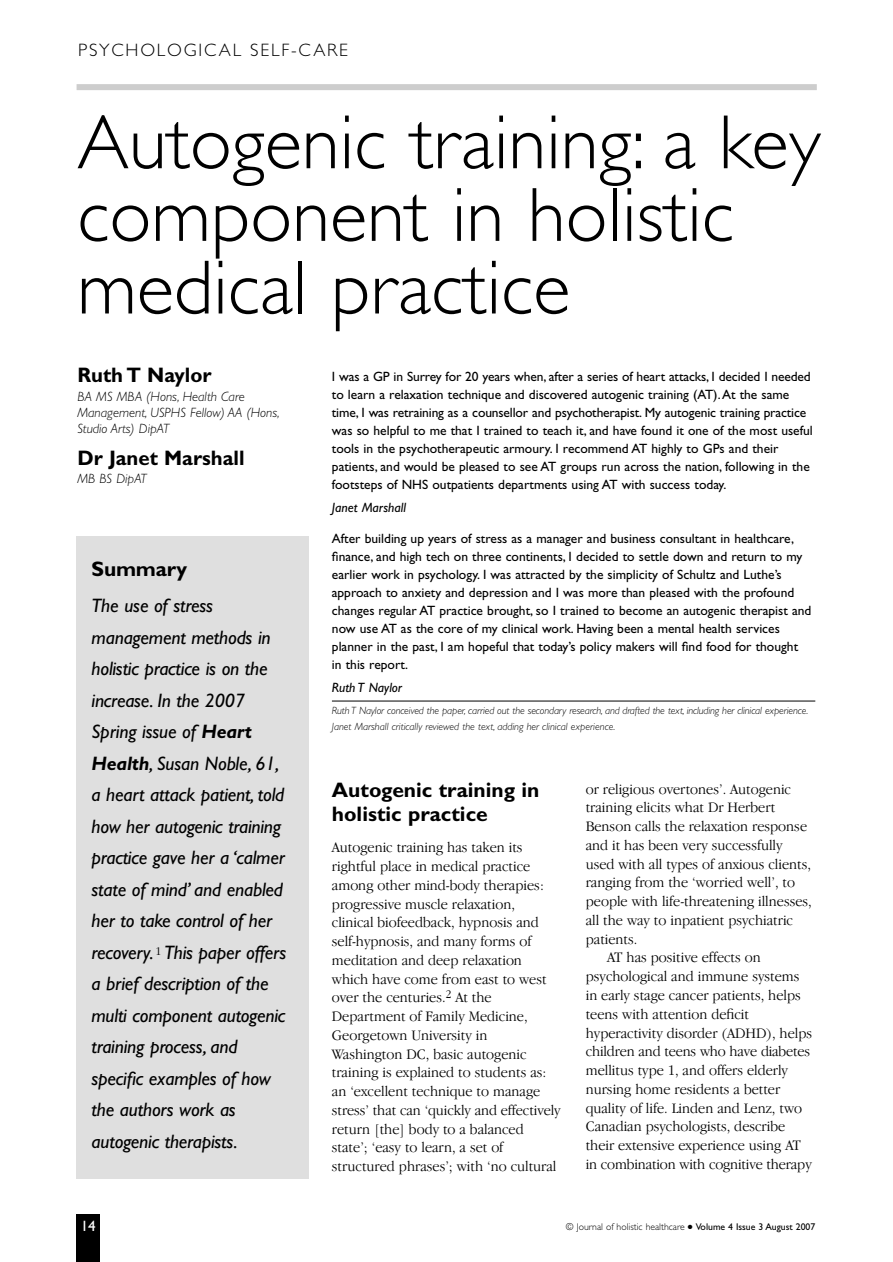
<style>
.page{position:relative;width:893px;height:1262px;background:#fff}
.page>*{position:absolute;margin:0;border:0;box-sizing:border-box;transform-origin:0 0}
.t1{font:300 77.25px/72.6px "Gill Sans";color:#000}
.t2{font:700 21px/24px "Gill Sans";color:#000}
.t3{font:italic 19.5px/31.5px "Gill Sans";letter-spacing:-.01em;color:#000}
.t4{font:300 18px "Gill Sans";letter-spacing:.1em;color:#000}
.t5{font:300 15px/18.8px "Garamond IT Cby BT";color:#000;scale:.95 1}
.t6{font:15px "Gill Sans";color:#fff}
.t7{font:13.5px/18px "Gill Sans";color:#000}
.t8{font:italic 300 13.5px/16.2px "Gill Sans";color:#000}
.t9{font:italic 13.5px "Gill Sans";color:#000}
.t10{font:italic 300 10.5px/15.6px "Gill Sans";letter-spacing:-.01em;color:#000}
.t11{font:300 9.75px "Gill Sans";color:#000}
.s1{font-weight:700}
.s2{font-weight:400}
</style>
<div class="page">
<div style="left:77px;top:1214px;width:23px;height:47px;background:#000"></div>
<hr style="left:332px;top:700px;width:483px;height:1px;background:#000">
<div style="left:77px;top:84px;width:739px;height:6px;background:#cdcdcd"></div>
<div style="left:77px;top:536px;width:232px;height:642px;background:#dfdfdf"></div>
<p class="t4" style="left:78px;top:43px;width:271px">PSYCHOLOGICAL SELF-CARE</p>
<h1 class="t1" style="left:77px;top:114px;width:745px">Autogenic training: a key component in holistic medical practice</h1>
<h2 class="t2" style="left:77px;top:365px;width:136px">Ruth T Naylor</h2>
<p class="t8" style="left:77px;top:390px;width:204px">BA MS MBA (Hons, Health Care<br>Management, USPHS Fellow) AA (Hons,<br>Studio Arts) DipAT</p>
<h2 class="t2" style="left:77px;top:448px;width:169px">Dr Janet Marshall</h2>
<p class="t8" style="left:77px;top:472px;width:71px">MB BS DipAT</p>
<h2 class="t2" style="left:92px;top:559px;width:97px">Summary</h2>
<p class="t3" style="left:92px;top:592px;width:196px">The use of stress management methods in holistic practice is on the increase. In the 2007<br>Spring issue of <span class="s1">Heart<br>Health</span>, Susan Noble, 61, a heart attack patient, told how her autogenic training practice gave her a ‘calmer state of mind’ and enabled her to take control of her recovery. <sup>1</sup> This paper offers a brief description of the multi component autogenic training process, and specific examples of how the authors work as autogenic therapists.</p>
<p class="t7" style="left:332px;top:369px;width:482px">I was a GP in Surrey for 20 years when, after a series of heart attacks, I decided I needed to learn a relaxation technique and discovered autogenic training (AT).At the same time, I was retraining as a counsellor and psychotherapist. My autogenic training practice was so helpful to me that I trained to teach it, and have found it one of the most useful tools in the psychotherapeutic armoury. I recommend AT highly to GPs and their patients, and would be pleased to see AT groups run across the nation, following in the footsteps of NHS outpatients departments using AT with success today.</p>
<p class="t9" style="left:332px;top:503px;width:76px">Janet Marshall</p>
<p class="t7" style="left:332px;top:531px;width:481px">After building up years of stress as a manager and business consultant in healthcare, finance, and high tech on three continents, I decided to settle down and return to my earlier work in psychology. I was attracted by the simplicity of Schultz and Luthe’s approach to anxiety and depression and I was more than pleased with the profound changes regular AT practice brought, so I trained to become an autogenic therapist and now use AT as the core of my clinical work. Having been a mental health services planner in the past, I am hopeful that today’s policy makers will find food for thought<br>in this report.</p>
<p class="t9" style="left:332px;top:683px;width:72px">Ruth T Naylor</p>
<p class="t10" style="left:332px;top:704px;width:478px">Ruth T Naylor conceived the paper, carried out the secondary research, and drafted the text, including her clinical experience.<br>Janet Marshall critically reviewed the text, adding her clinical experience.</p>
<h2 class="t2" style="left:332px;top:780px;width:209px">Autogenic training in holistic practice</h2>
<p class="t5" style="left:332px;top:839px;width:242px">Autogenic training has taken its rightful place in medical practice among other mind-body therapies: progressive muscle relaxation,<br>clinical biofeedback, hypnosis and self-hypnosis, and many forms of meditation and deep relaxation which have come from east to west over the centuries.<sup>2</sup> At the Department of Family Medicine, Georgetown University in Washington DC, basic autogenic training is explained to students as: an ‘excellent technique to manage stress’ that can ‘quickly and effectively return [the] body to a balanced state’; ‘easy to learn, a set of structured phrases’; with ‘no cultural</p>
<p class="t5" style="left:585px;top:780px;width:218px">or religious overtones’. Autogenic</p>
<p class="t5" style="left:585px;top:799px;width:201px">training elicits what Dr Herbert</p>
<p class="t5" style="left:585px;top:818px;width:234px">Benson calls the relaxation response</p>
<p class="t5" style="left:585px;top:837px;width:209px">and it has been very successfully</p>
<p class="t5" style="left:585px;top:855px;width:239px">used with all types of anxious clients,</p>
<p class="t5" style="left:585px;top:874px;width:222px">ranging from the ‘worried well’, to</p>
<p class="t5" style="left:585px;top:893px;width:239px">people with life-threatening illnesses,</p>
<p class="t5" style="left:585px;top:912px;width:220px">all the way to inpatient psychiatric</p>
<p class="t5" style="left:585px;top:930px;width:56px">patients.</p>
<p class="t5" style="left:607px;top:949px;width:163px">AT has positive effects on</p>
<p class="t5" style="left:585px;top:968px;width:226px">psychological and immune systems</p>
<p class="t5" style="left:585px;top:987px;width:228px">in early stage cancer patients, helps</p>
<p class="t5" style="left:585px;top:1005px;width:173px">teens with attention deficit</p>
<p class="t5" style="left:585px;top:1024px;width:240px">hyperactivity disorder (ADHD), helps</p>
<p class="t5" style="left:585px;top:1043px;width:238px">children and teens who have diabetes</p>
<p class="t5" style="left:585px;top:1062px;width:214px">mellitus type 1, and offers elderly</p>
<p class="t5" style="left:585px;top:1080px;width:206px">nursing home residents a better</p>
<p class="t5" style="left:585px;top:1099px;width:229px">quality of life. Linden and Lenz, two</p>
<p class="t5" style="left:585px;top:1118px;width:211px">Canadian psychologists, describe</p>
<p class="t5" style="left:585px;top:1137px;width:228px">their extensive experience using AT</p>
<p class="t5" style="left:585px;top:1155px;width:239px">in combination with cognitive therapy</p>
<p class="t6" style="left:81px;top:1220px;width:16px">14</p>
<p class="t11" style="left:566px;top:1223px;width:251px">© Journal of holistic healthcare ● <span class="s2">Volume 4 Issue 3 August 2007</span></p>
</div>
